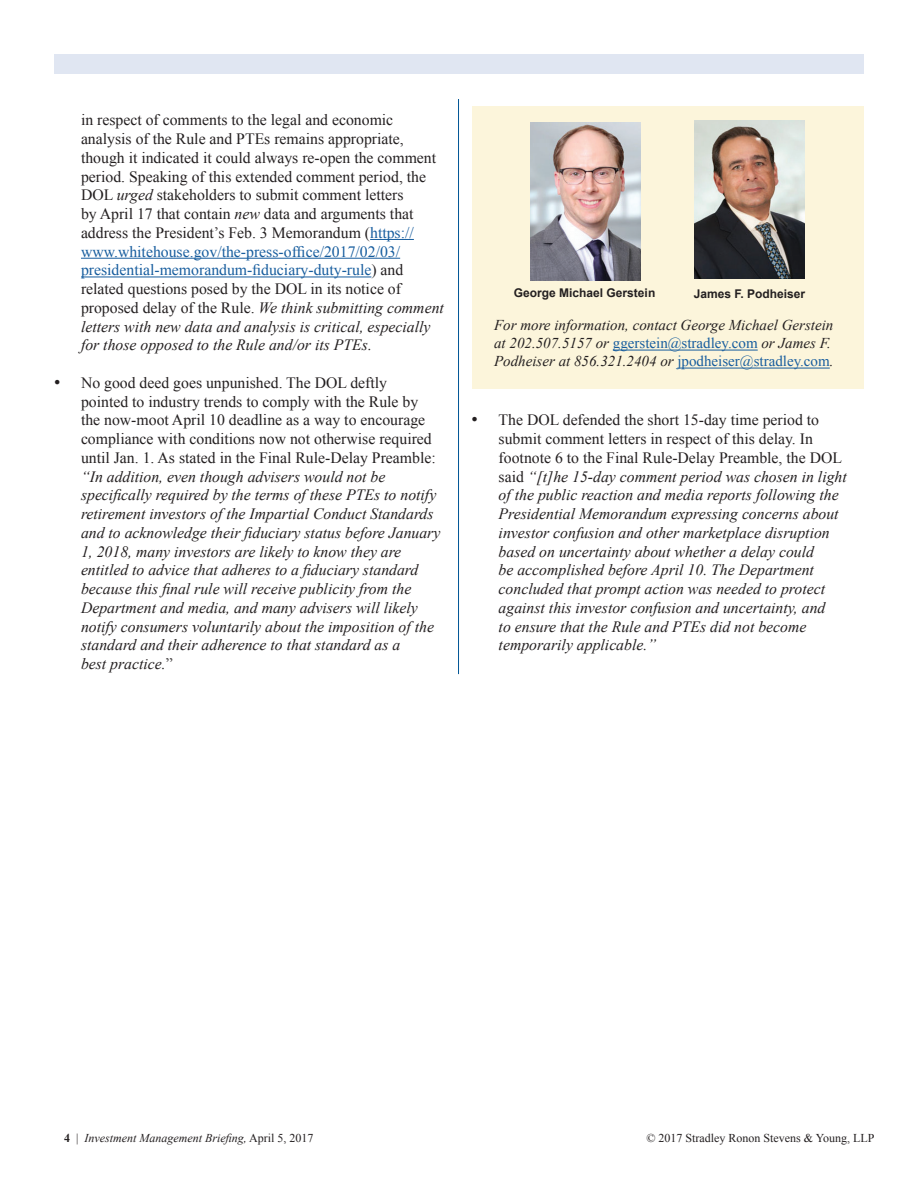
<style>
.page{position:relative;width:918px;height:1188px;background:#fff}
.page>*{position:absolute;margin:0;border:0;box-sizing:border-box;transform-origin:0 0}
.t1{font:italic 15.75px/18.8px "Times New Roman";color:#231f20}
.t2{font:15.75px/18.8px "Times New Roman";color:#231f20}
.t3{font:italic 15px/18px "Times New Roman";color:#231f20}
.t4{font:italic 12px "Times New Roman";color:#231f20}
.t5{font:700 12px "Arial";color:#231f20}
.t6{font:12px "Times New Roman";color:#231f20}
.s1{font-style:italic}
.s2{color:#175d9e}
.s3{font-style:normal;font-size:18px}
.s4{font-style:normal}
.s5{font-style:normal;color:#175d9e}
.s6{font-weight:700;font-style:normal}
</style>
<div class="page">
<div style="left:54px;top:54px;width:810px;height:19px;background:#e0e6f2"></div>
<hr style="left:370px;top:239px;width:44px;height:1px;background:#175d9e">
<hr style="left:81px;top:258px;width:319px;height:1px;background:#175d9e">
<hr style="left:81px;top:277px;width:290px;height:1px;background:#175d9e">
<div style="left:472px;top:106px;width:392px;height:283px;background:#fcf5db"></div>
<hr style="left:613px;top:350px;width:145px;height:1px;background:#175d9e">
<hr style="left:677px;top:368px;width:153px;height:1px;background:#175d9e">
<img style="left:530px;top:122px;width:110px;height:158px">
<img style="left:694px;top:121px;width:111px;height:158px">
<hr style="left:458px;top:99px;width:1px;height:575px;background:#005594">
<p class="t2" style="left:81px;top:110px;width:364px">in respect of comments to the legal and economic analysis of the Rule and PTEs remains appropriate, though it indicated it could always re-open the comment period. Speaking of this extended comment period, the DOL <span class="s1">urged</span> stakeholders to submit comment letters<br>by April 17 that contain <span class="s1">new</span> data and arguments that address the President’s Feb. 3 Memorandum (<span class="s2">https:// www.whitehouse.gov/the-press-office/2017/02/03/ presidential-memorandum-fiduciary-duty-rule</span>) and related questions posed by the DOL in its notice of proposed delay of the Rule. <span class="s1">We think submitting comment letters with new data and analysis is critical, especially for those opposed to the Rule and/or its PTEs.</span></p>
<p class="t1" style="left:81px;top:373px;width:361px;text-indent:-27px"><span class="s3">•</span> <span class="s4">No good deed goes unpunished. The DOL deftly<br>pointed to industry trends to comply with the Rule by the now-moot April 10 deadline as a way to encourage compliance with conditions now not otherwise required until Jan. 1. As stated in the Final Rule-Delay Preamble: </span>“In addition, even though advisers would not be specifically required by the terms of these PTEs to notify retirement investors of the Impartial Conduct Standards and to acknowledge their fiduciary status before January 1, 2018, many investors are likely to know they are entitled to advice that adheres to a fiduciary standard because this final rule will receive publicity from the Department and media, and many advisers will likely notify consumers voluntarily about the imposition of the standard and their adherence to that standard as a</p>
<p class="t1" style="left:81px;top:654px;width:93px">best practice.<span class="s4">”</span></p>
<p class="t5" style="left:514px;top:285px;width:143px">George Michael Gerstein</p>
<p class="t5" style="left:694px;top:285px;width:113px">James F. Podheiser</p>
<p class="t3" style="left:494px;top:316px;width:341px">For more information, contact George Michael Gerstein at 202.507.5157 or <span class="s5">ggerstein@stradley.com</span> or James F.<br>Podheiser at 856.321.2404 or <span class="s5">jpodheiser@stradley.com</span>.</p>
<p class="t1" style="left:499px;top:410px;width:350px;text-indent:-27px"><span class="s3">•</span> <span class="s4">The DOL defended the short 15-day time period to submit comment letters in respect of this delay. In footnote 6 to the Final Rule-Delay Preamble, the DOL said</span> “[t]he 15-day comment period was chosen in light of the public reaction and media reports following the Presidential Memorandum expressing concerns about investor confusion and other marketplace disruption based on uncertainty about whether a delay could<br>be accomplished before April 10. The Department concluded that prompt action was needed to protect against this investor confusion and uncertainty, and<br>to ensure that the Rule and PTEs did not become temporarily applicable.”</p>
<p class="t4" style="left:64px;top:1130px;width:251px"><span class="s6">4</span> <span class="s4">|</span> Investment Management Briefing, <span class="s4">April 5, 2017</span></p>
<p class="t6" style="left:646px;top:1130px;width:230px">© 2017 Stradley Ronon Stevens &amp; Young, LLP</p>
</div>
